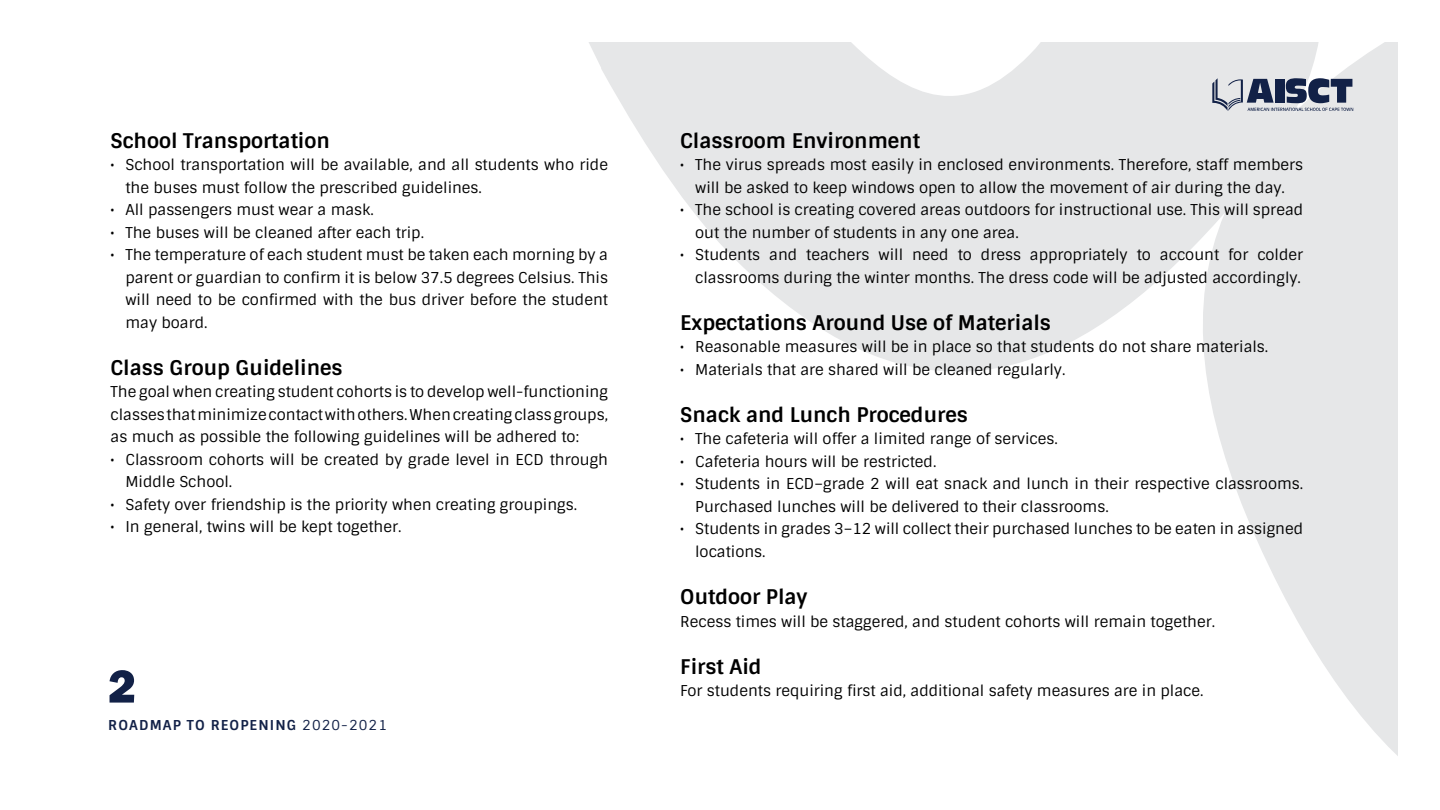
<style>
.page{position:relative;width:1440px;height:810px;background:#fff}
.page>*{position:absolute;margin:0;border:0;box-sizing:border-box;transform-origin:0 0}
.t1{font:700 20.25px "Sintony";color:#000}
.t2{font:15px/22.5px "Sintony";color:#000}
.t3{font:700 13.65px "Sintony";letter-spacing:.08em;color:#122147}
.s1{font-weight:400}
</style>
<div class="page">
<svg style="left:589px;top:43px;width:554px;height:329px;fill:#e6e7e8"></svg>
<svg style="left:1143px;top:43px;width:254px;height:712px;fill:#e6e7e8"></svg>
<svg style="left:1212px;top:78px;width:141px;height:33px;background:#848c9e"></svg>
<svg style="left:110px;top:670px;width:24px;height:33px"></svg>
<h1 class="t1" style="left:111px;top:128px;width:221px">School Transportation</h1>
<p class="t2" style="left:125px;top:154px;width:484px;text-indent:-15px">• School transportation will be available, and all students who ride the buses must follow the prescribed guidelines.</p>
<p class="t2" style="left:111px;top:199px;width:265px">• All passengers must wear a mask.</p>
<p class="t2" style="left:111px;top:221px;width:315px">• The buses will be cleaned after each trip.</p>
<p class="t2" style="left:125px;top:244px;width:484px;text-align:justify;text-indent:-15px">• The temperature of each student must be taken each morning by a parent or guardian to confirm it is below 37.5 degrees Celsius. This will need to be confirmed with the bus driver before the student may board.</p>
<h1 class="t1" style="left:111px;top:355px;width:234px">Class Group Guidelines</h1>
<p class="t2" style="left:111px;top:381px;width:499px;text-align:justify">The goal when creating student cohorts is to develop well-functioning classes that minimize contact with others. When creating class groups, as much as possible the following guidelines will be adhered to:</p>
<p class="t2" style="left:125px;top:448px;width:484px;text-indent:-15px">• Classroom cohorts will be created by grade level in ECD through<br>Middle School.</p>
<p class="t2" style="left:111px;top:493px;width:468px">• Safety over friendship is the priority when creating groupings.</p>
<p class="t2" style="left:111px;top:516px;width:292px">• In general, twins will be kept together.</p>
<p class="t3" style="left:108px;top:716px;width:280px">ROADMAP TO REOPENING <span class="s1">2020-2021</span></p>
<h1 class="t1" style="left:680px;top:128px;width:241px">Classroom Environment</h1>
<p class="t2" style="left:680px;top:154px;width:624px;text-align:center">• The virus spreads most easily in enclosed environments. Therefore, staff members will be asked to keep windows open to allow the movement of air during the day.</p>
<p class="t2" style="left:695px;top:199px;width:610px;text-indent:-15px">• The school is creating covered areas outdoors for instructional use. This will spread out the number of students in any one area.</p>
<p class="t2" style="left:680px;top:244px;width:624px;text-align:right">• Students and teachers will need to dress appropriately to account for colder classrooms during the winter months. The dress code will be adjusted accordingly.</p>
<h1 class="t1" style="left:680px;top:310px;width:372px">Expectations Around Use of Materials</h1>
<p class="t2" style="left:680px;top:336px;width:590px">• Reasonable measures will be in place so that students do not share materials.</p>
<p class="t2" style="left:680px;top:358px;width:387px">• Materials that are shared will be cleaned regularly.</p>
<h1 class="t1" style="left:680px;top:402px;width:289px">Snack and Lunch Procedures</h1>
<p class="t2" style="left:680px;top:428px;width:379px">• The cafeteria will offer a limited range of services.</p>
<p class="t2" style="left:680px;top:451px;width:258px">• Cafeteria hours will be restricted.</p>
<p class="t2" style="left:695px;top:473px;width:610px;text-indent:-15px">• Students in ECD–grade 2 will eat snack and lunch in their respective classrooms.<br>Purchased lunches will be delivered to their classrooms.</p>
<p class="t2" style="left:695px;top:518px;width:610px;text-indent:-15px">• Students in grades 3–12 will collect their purchased lunches to be eaten in assigned locations.</p>
<h1 class="t1" style="left:680px;top:584px;width:129px">Outdoor Play</h1>
<p class="t2" style="left:680px;top:610px;width:536px">Recess times will be staggered, and student cohorts will remain together.</p>
<h1 class="t1" style="left:680px;top:654px;width:83px">First Aid</h1>
<p class="t2" style="left:680px;top:680px;width:525px">For students requiring first aid, additional safety measures are in place.</p>
</div>
